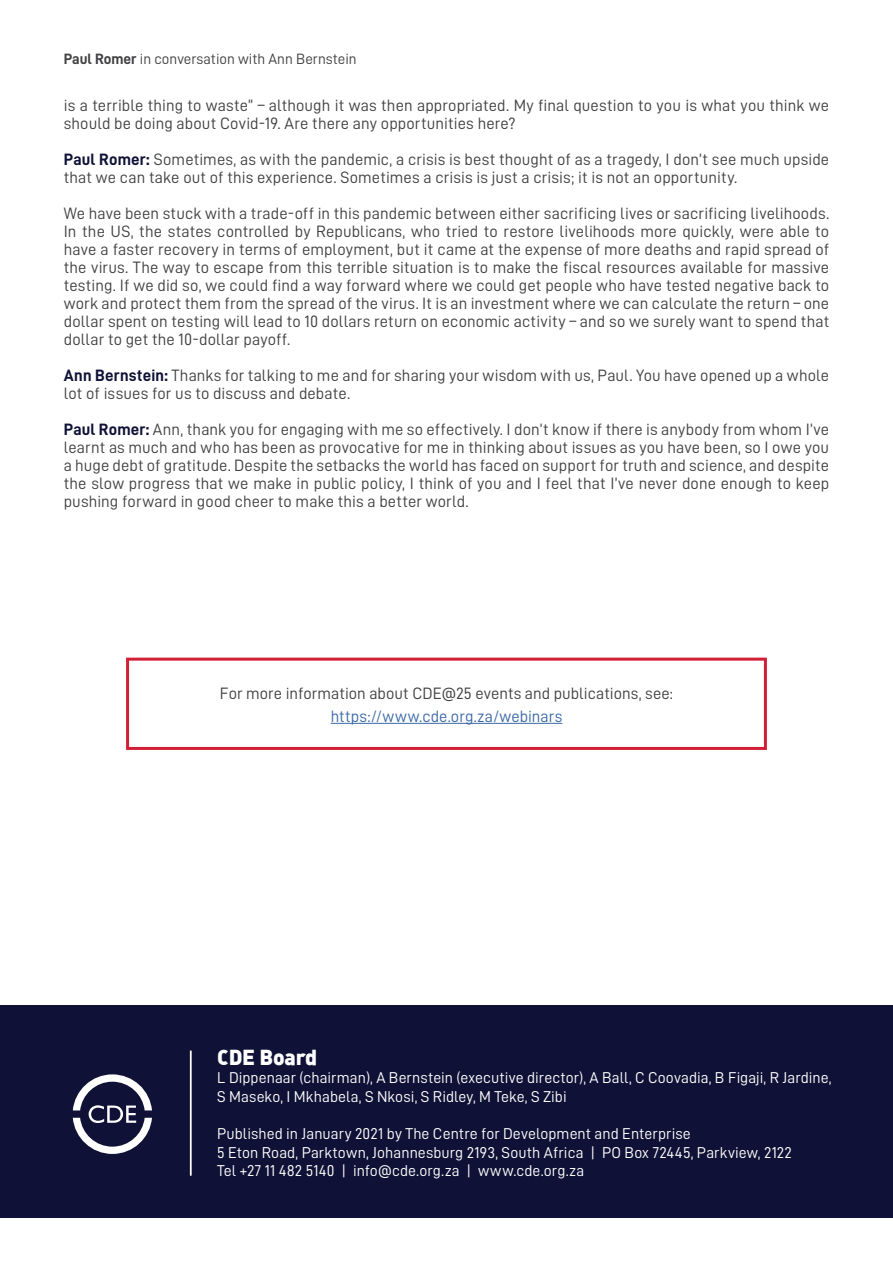
<style>
.page{position:relative;width:893px;height:1263px;background:#fff}
.page>*{position:absolute;margin:0;border:0;box-sizing:border-box;transform-origin:0 0}
.t1{font:21.3px "DIN Black Alternate";letter-spacing:-.01em;color:#fff}
.t2{font:16.5px/18px "D DIN";letter-spacing:.005em;color:#414042}
.t3{font:16.5px "D DIN";letter-spacing:.005em;color:#3a68a5}
.t4{font:15.75px/18.6px "D DIN";letter-spacing:.005em;color:#fff}
.t5{font:15px "D DIN";color:#414042}
.s1{font-family:"D DIN Bold"}
.s2{font-family:"D DIN Bold";color:#0f1236}
</style>
<div class="page">
<svg style="left:67px;top:1217px;width:19px;height:1px"></svg>
<div style="left:0;top:1005px;width:893px;height:212px;background:#0f1236"></div>
<hr style="left:190px;top:1050px;width:2px;height:126px;background:#fff">
<svg style="left:73px;top:1074px;width:79px;height:80px"></svg>
<div style="left:126px;top:658px;width:641px;height:92px;border:3px solid #d31f36"></div>
<hr style="left:331px;top:723px;width:231px;height:1px;background:#3a68a5">
<p class="t5" style="left:64px;top:51px;width:294px"><span class="s1">Paul Romer</span> in conversation with Ann Bernstein</p>
<p class="t2" style="left:64px;top:96px;width:767px">is a terrible thing to waste” – although it was then appropriated. My final question to you is what you think we should be doing about Covid-19. Are there any opportunities here?</p>
<p class="t2" style="left:64px;top:150px;width:767px"><span class="s2">Paul Romer:</span> Sometimes, as with the pandemic, a crisis is best thought of as a tragedy, I don’t see much upside that we can take out of this experience. Sometimes a crisis is just a crisis; it is not an opportunity.</p>
<p class="t2" style="left:64px;top:204px;width:767px;text-align:justify">We have been stuck with a trade-off in this pandemic between either sacrificing lives or sacrificing livelihoods.<br>In the US, the states controlled by Republicans, who tried to restore livelihoods more quickly, were able to have a faster recovery in terms of employment, but it came at the expense of more deaths and rapid spread of the virus. The way to escape from this terrible situation is to make the fiscal resources available for massive testing. If we did so, we could find a way forward where we could get people who have tested negative back to work and protect them from the spread of the virus. It is an investment where we can calculate the return – one dollar spent on testing will lead to 10 dollars return on economic activity – and so we surely want to spend that dollar to get the 10-dollar payoff.</p>
<p class="t2" style="left:64px;top:366px;width:767px"><span class="s2">Ann Bernstein:</span> Thanks for talking to me and for sharing your wisdom with us, Paul. You have opened up a whole lot of issues for us to discuss and debate.</p>
<p class="t2" style="left:64px;top:420px;width:767px;text-align:justify"><span class="s2">Paul Romer:</span> Ann, thank you for engaging with me so effectively. I don’t know if there is anybody from whom I’ve learnt as much and who has been as provocative for me in thinking about issues as you have been, so I owe you a huge debt of gratitude. Despite the setbacks the world has faced on support for truth and science, and despite the slow progress that we make in public policy, I think of you and I feel that I’ve never done enough to keep pushing forward in good cheer to make this a better world.</p>
<p class="t2" style="left:220px;top:684px;width:455px">For more information about CDE@25 events and publications, see:</p>
<p class="t3" style="left:331px;top:707px;width:233px">https://www.cde.org.za/webinars</p>
<p class="t1" style="left:217px;top:1043px;width:101px">CDE Board</p>
<p class="t4" style="left:217px;top:1068px;width:616px">L Dippenaar (chairman), A Bernstein (executive director), A Ball, C Coovadia, B Figaji, R Jardine,<br>S Maseko, I Mkhabela, S Nkosi, S Ridley, M Teke, S Zibi</p>
<p class="t4" style="left:217px;top:1124px;width:576px">Published in January 2021 by The Centre for Development and Enterprise<br>5 Eton Road, Parktown, Johannesburg 2193, South Africa | PO Box 72445, Parkview, 2122<br>Tel +27 11 482 5140 | info@cde.org.za | www.cde.org.za</p>
</div>
